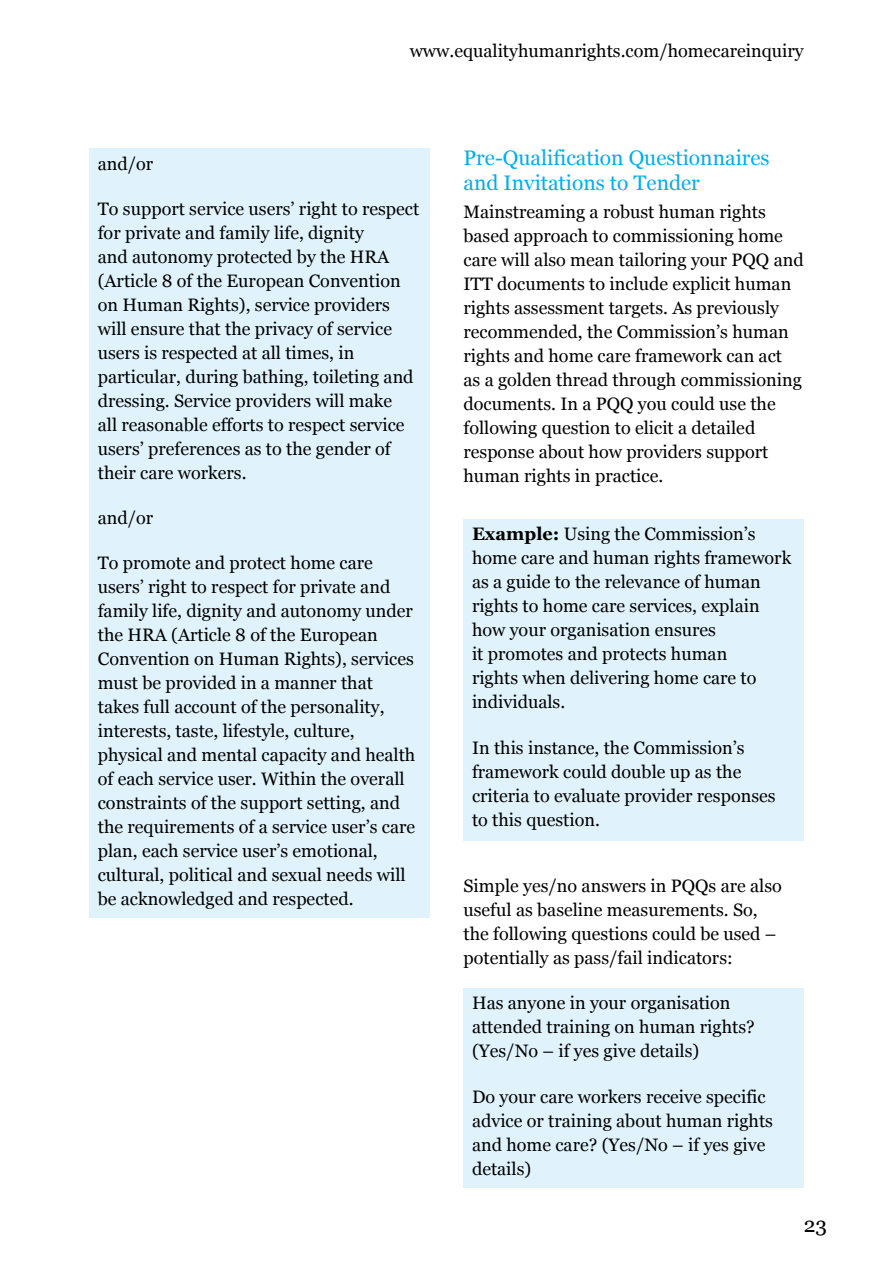
<style>
.page{position:relative;width:893px;height:1263px;background:#fff}
.page>*{position:absolute;margin:0;border:0;box-sizing:border-box;transform-origin:0 0}
.t1{font:21px/25.5px "Georgia";color:#00aeef}
.t2{font:21px "Georgia";color:#000}
.t3{font:18px/24px "Georgia";color:#000}
.s1{font-weight:700}
</style>
<div class="page">
<div style="left:463px;top:519px;width:341px;height:321px;background:#e0f3fc"></div>
<div style="left:463px;top:988px;width:341px;height:200px;background:#e0f3fc"></div>
<div style="left:89px;top:149px;width:340px;height:769px;background:#e0f3fc"></div>
<p class="t3" style="left:410px;top:39px;width:395px">www.equalityhumanrights.com/homecareinquiry</p>
<p class="t3" style="left:98px;top:152px;width:57px">and/or</p>
<p class="t3" style="left:98px;top:197px;width:323px">To support service users’ right to respect for private and family life, dignity<br>and autonomy protected by the HRA (Article 8 of the European Convention on Human Rights), service providers will ensure that the privacy of service users is respected at all times, in particular, during bathing, toileting and dressing. Service providers will make<br>all reasonable efforts to respect service users’ preferences as to the gender of their care workers.</p>
<p class="t3" style="left:98px;top:506px;width:57px">and/or</p>
<p class="t3" style="left:98px;top:552px;width:319px">To promote and protect home care users’ right to respect for private and family life, dignity and autonomy under the HRA (Article 8 of the European Convention on Human Rights), services must be provided in a manner that takes full account of the personality, interests, taste, lifestyle, culture, physical and mental capacity and health of each service user. Within the overall constraints of the support setting, and the requirements of a service user’s care plan, each service user’s emotional, cultural, political and sexual needs will be acknowledged and respected.</p>
<p class="t1" style="left:463px;top:145px;width:308px">Pre-Qualification Questionnaires and Invitations to Tender</p>
<p class="t3" style="left:463px;top:201px;width:342px">Mainstreaming a robust human rights based approach to commissioning home care will also mean tailoring your PQQ and ITT documents to include explicit human rights assessment targets. As previously recommended, the Commission’s human rights and home care framework can act<br>as a golden thread through commissioning documents. In a PQQ you could use the following question to elicit a detailed response about how providers support human rights in practice.</p>
<p class="t3" style="left:472px;top:523px;width:321px"><span class="s1">Example:</span> Using the Commission’s home care and human rights framework as a guide to the relevance of human rights to home care services, explain how your organisation ensures<br>it promotes and protects human<br>rights when delivering home care to individuals.</p>
<p class="t3" style="left:472px;top:736px;width:305px">In this instance, the Commission’s framework could double up as the criteria to evaluate provider responses to this question.</p>
<p class="t3" style="left:463px;top:874px;width:320px">Simple yes/no answers in PQQs are also useful as baseline measurements. So, the following questions could be used – potentially as pass/fail indicators:</p>
<p class="t3" style="left:472px;top:992px;width:284px">Has anyone in your organisation attended training on human rights? (Yes/No – if yes give details)</p>
<p class="t3" style="left:472px;top:1085px;width:302px">Do your care workers receive specific advice or training about human rights and home care? (Yes/No – if yes give details)</p>
<p class="t2" style="left:804px;top:1212px;width:25px">23</p>
</div>
